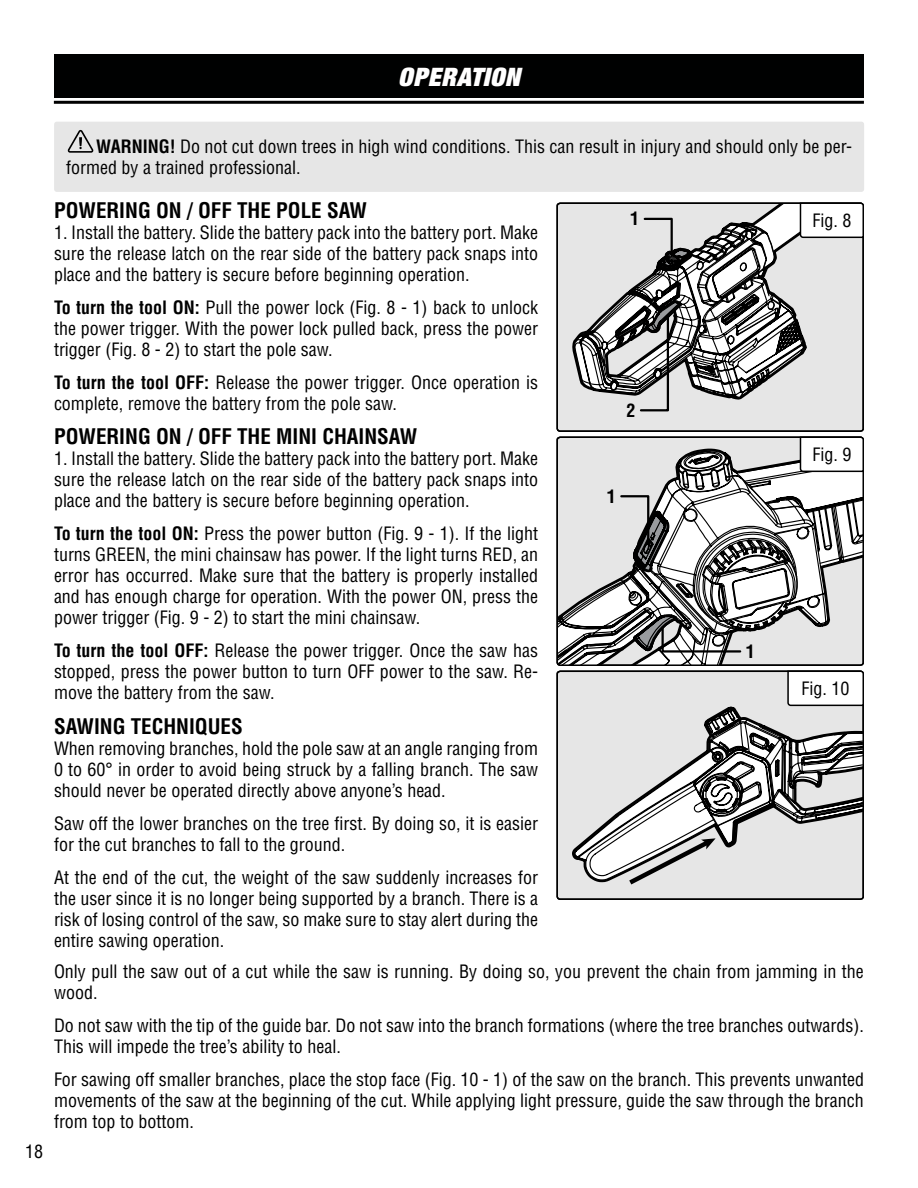
<style>
.page{position:relative;width:918px;height:1188px;background:#fff}
.page>*{position:absolute;margin:0;border:0;box-sizing:border-box;transform-origin:0 0}
.t1{font:italic 900 expanded 25.5px "Helvetica Neue";letter-spacing:.025em;color:#fff}
.t2{font:700 condensed 21px "Helvetica LT Std";color:#000}
.t3{font:condensed 18px/21px "Helvetica LT Std";color:#000;text-align:justify}
.t4{font:700 condensed 18px "Helvetica LT Std";color:#000}
.s1{font-weight:700}
</style>
<div class="page">
<div style="left:573px;top:889px;width:280px;height:8px;background:#e6e6e6"></div>
<svg style="left:559px;top:441px;width:247px;height:49px"></svg>
<div style="left:557px;top:203px;width:306px;height:228px;background:#e6e6e6;border-radius:3px"></div>
<div style="left:556px;top:202px;width:308px;height:230px;border:2px solid #000;border-radius:3px"></div>
<div style="left:54px;top:122px;width:810px;height:70px;background:#e6e6e6;border-radius:3px"></div>
<svg style="left:68px;top:130px;width:25px;height:23px"></svg>
<div style="left:54px;top:54px;width:810px;height:44px;background:#000101"></div>
<hr style="left:54px;top:101px;width:810px;height:3px;background:#000">
<svg style="left:574px;top:202px;width:290px;height:211px"></svg>
<svg style="left:799px;top:436px;width:65px;height:37px"></svg>
<svg style="left:557px;top:490px;width:307px;height:399px"></svg>
<h1 class="t1" style="left:398px;top:61px;width:123px">OPERATION</h1>
<p class="t3" style="left:25px;top:1141px;width:19px">18</p>
<p class="t3" style="left:66px;top:136px;width:788px;text-indent:30px"><span class="s1">WARNING!</span> Do not cut down trees in high wind conditions. This can result in injury and should only be per&shy;formed by a trained professional.</p>
<p class="t2" style="left:54px;top:197px;width:315px">POWERING ON / OFF THE POLE SAW</p>
<p class="t3" style="left:54px;top:221px;width:486px">1. Install the battery. Slide the battery pack into the battery port. Make sure the release latch on the rear side of the battery pack snaps into place and the battery is secure before beginning operation.</p>
<p class="t3" style="left:54px;top:296px;width:486px"><span class="s1">To turn the tool ON:</span> Pull the power lock (Fig. 8 - 1) back to unlock the power trigger. With the power lock pulled back, press the power trigger (Fig. 8 - 2) to start the pole saw.</p>
<p class="t3" style="left:54px;top:371px;width:486px"><span class="s1">To turn the tool OFF:</span> Release the power trigger. Once operation is complete, remove the battery from the pole saw.</p>
<p class="t2" style="left:54px;top:423px;width:365px">POWERING ON / OFF THE MINI CHAINSAW</p>
<p class="t3" style="left:54px;top:448px;width:486px">1. Install the battery. Slide the battery pack into the battery port. Make sure the release latch on the rear side of the battery pack snaps into place and the battery is secure before beginning operation.</p>
<p class="t3" style="left:54px;top:523px;width:486px"><span class="s1">To turn the tool ON:</span> Press the power button (Fig. 9 - 1). If the light turns GREEN, the mini chainsaw has power. If the light turns RED, an error has occurred. Make sure that the battery is properly installed and has enough charge for operation. With the power ON, press the power trigger (Fig. 9 - 2) to start the mini chainsaw.</p>
<p class="t3" style="left:54px;top:640px;width:486px"><span class="s1">To turn the tool OFF:</span> Release the power trigger. Once the saw has stopped, press the power button to turn OFF power to the saw. Re&shy;move the battery from the saw.</p>
<p class="t2" style="left:54px;top:713px;width:190px">SAWING TECHNIQUES</p>
<p class="t3" style="left:54px;top:737px;width:486px">When removing branches, hold the pole saw at an angle ranging from 0 to 60° in order to avoid being struck by a falling branch. The saw should never be operated directly above anyone’s head.</p>
<p class="t3" style="left:54px;top:812px;width:486px">Saw off the lower branches on the tree first. By doing so, it is easier for the cut branches to fall to the ground.</p>
<p class="t3" style="left:54px;top:866px;width:486px">At the end of the cut, the weight of the saw suddenly increases for the user since it is no longer being supported by a branch. There is a risk of losing control of the saw, so make sure to stay alert during the entire sawing operation.</p>
<p class="t4" style="left:630px;top:208px;width:10px">1</p>
<p class="t3" style="left:812px;top:210px;width:40px">Fig. 8</p>
<p class="t4" style="left:626px;top:399px;width:10px">2</p>
<p class="t4" style="left:607px;top:485px;width:10px">1</p>
<p class="t3" style="left:812px;top:444px;width:40px">Fig. 9</p>
<p class="t4" style="left:746px;top:640px;width:10px">1</p>
<p class="t3" style="left:802px;top:678px;width:49px">Fig. 10</p>
<p class="t3" style="left:54px;top:961px;width:811px">Only pull the saw out of a cut while the saw is running. By doing so, you prevent the chain from jamming in the wood.</p>
<p class="t3" style="left:54px;top:1015px;width:811px">Do not saw with the tip of the guide bar. Do not saw into the branch formations (where the tree branches outwards).<br>This will impede the tree’s ability to heal.</p>
<p class="t3" style="left:54px;top:1069px;width:812px">For sawing off smaller branches, place the stop face (Fig. 10 - 1) of the saw on the branch. This prevents unwanted movements of the saw at the beginning of the cut. While applying light pressure, guide the saw through the branch from top to bottom.</p>
</div>
